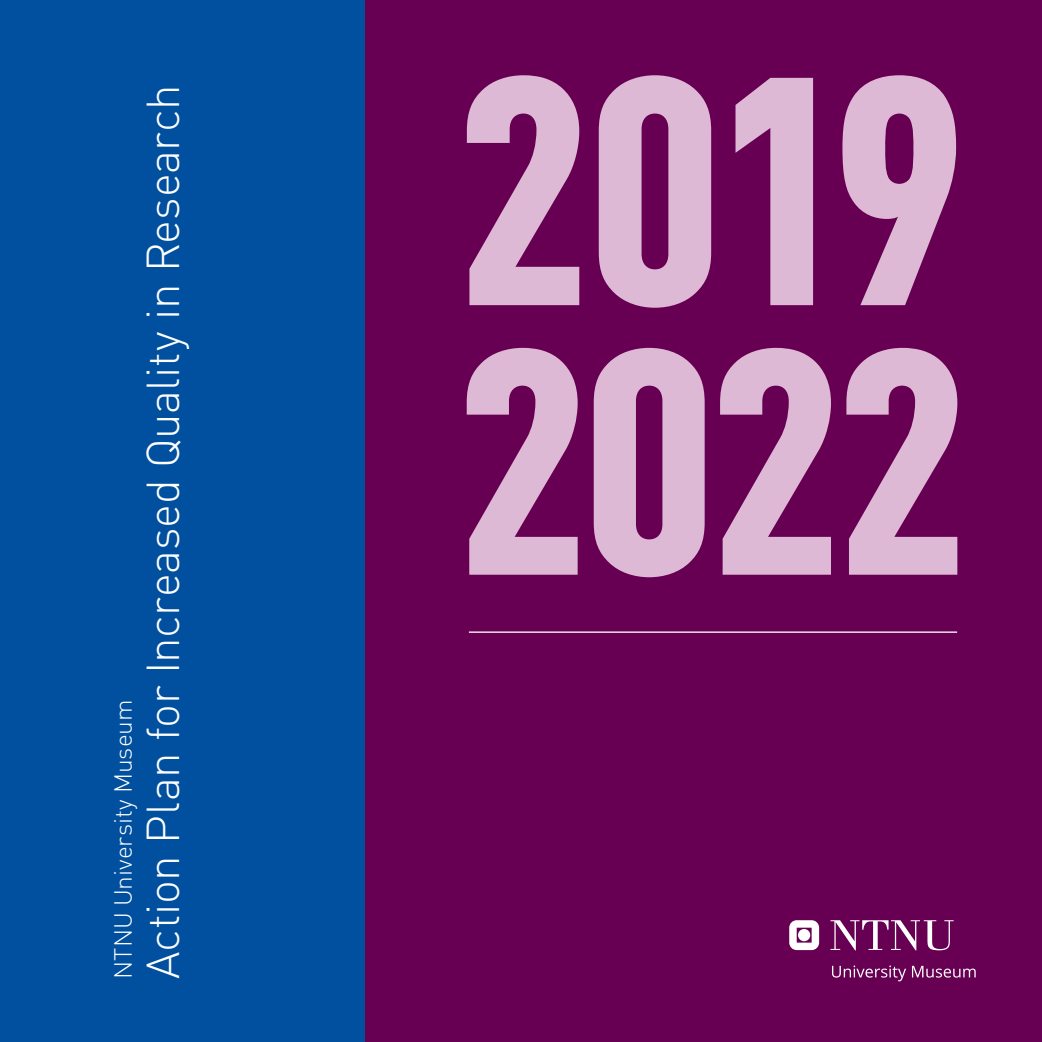
<style>
.page{position:relative;width:1042px;height:1042px;background:#670052}
.page>*{position:absolute;margin:0;border:0;box-sizing:border-box;transform-origin:0 0}
.t1{font:900 319.2px "DIN Cond";color:#deb9d6}
.t2{font:900 315px "DIN Cond";color:#deb9d6}
.t3{font:300 45.5px "DIN";letter-spacing:-.01em;color:#fff}
.t4{font:300 24.5px "DIN";letter-spacing:-.005em;color:#fff}
</style>
<div class="page">
<svg style="left:832px;top:965px;width:74px;height:16px"></svg>
<svg style="left:912px;top:966px;width:63px;height:11px"></svg>
<svg style="left:789px;top:920px;width:30px;height:30px"></svg>
<div style="left:798px;top:929px;width:12px;height:12px;background:#fff;border-radius:50%"></div>
<svg style="left:830px;top:920px;width:123px;height:30px"></svg>
<hr style="left:469px;top:631px;width:488px;height:2px;background:#fff">
<div style="left:0;top:0;width:365px;height:1042px;background:#01509f"></div>
<p class="t4" style="left:108px;top:979px;width:281px;rotate:-90deg">NTNU University Museum</p>
<p class="t3" style="left:135px;top:979px;width:895px;rotate:-90deg">Action Plan for Increased Quality in Research</p>
<h1 class="t1" style="left:455px;top:-2px;width:513px">2019</h1>
<h2 class="t2" style="left:455px;top:272px;width:515px">2022</h2>
</div>
